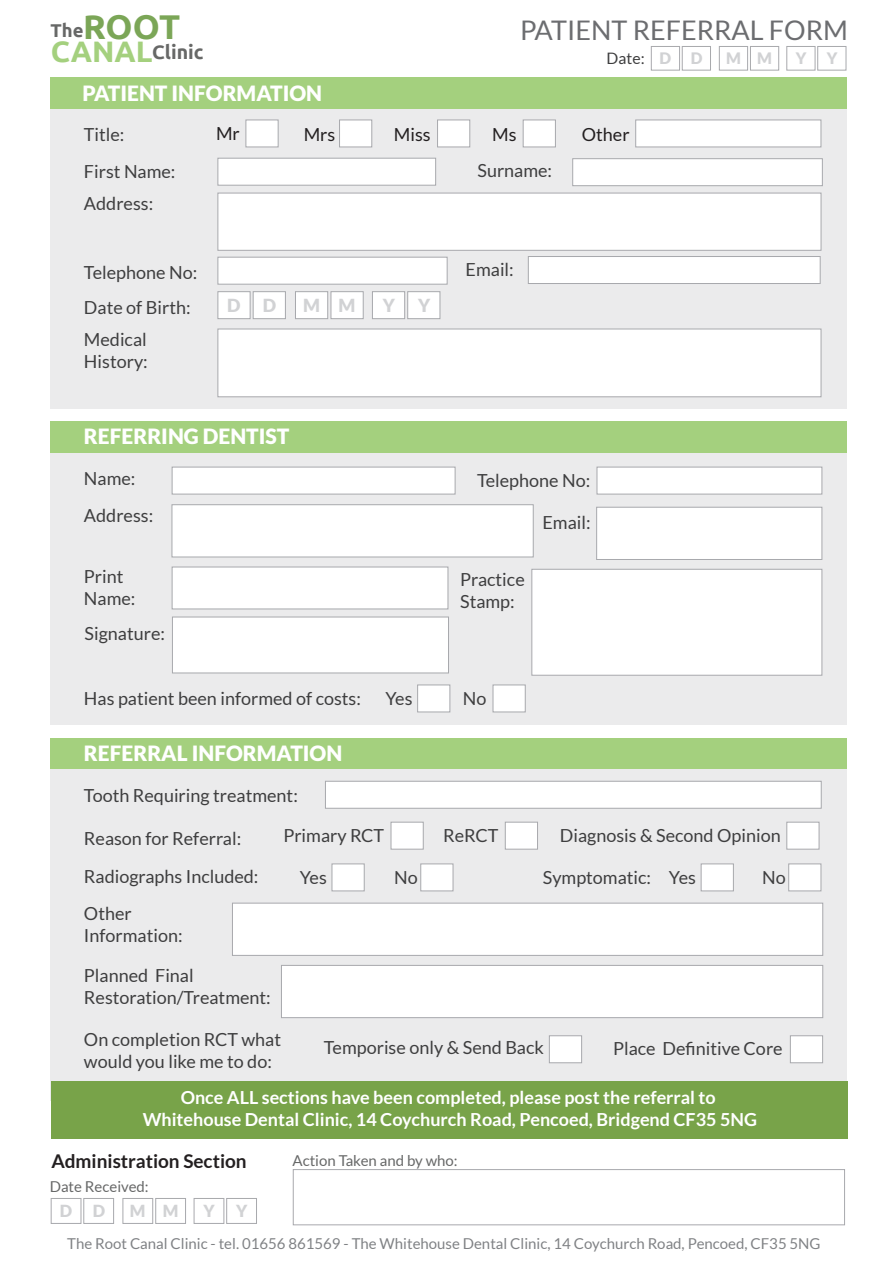
<style>
.page{position:relative;width:893px;height:1263px;background:#fff}
.page>*{position:absolute;margin:0;border:0;box-sizing:border-box;transform-origin:0 0}
.t1{font:700 34.35px "Ubuntu";color:#7ba657}
.t2{font:27px "Lato";color:#6c6d70}
.t3{font:900 21px "Lato";color:#fff}
.t4{font:700 19.5px "Ubuntu";color:#676867}
.t5{font:700 18.9px "Lato";color:#231f20}
.t6{font:18px/21.6px "Lato";color:#3e3e3f}
.t7{font:700 18px/21.6px "Lato";color:#fff;text-align:center}
.t8{font:18px "Lato";color:#231f20}
.t9{font:900 18px "Lato";color:#d1d2d4}
.t10{font:900 16.65px "Lato";color:#d1d2d4}
.t11{font:15.75px "Lato";color:#3e3e3f}
.t12{font:900 15.75px "Lato";color:#d1d2d4}
.t13{font:15px "Lato";color:#808285}
.t14{font:15px "Lato";color:#676868}
.s1{font-size:18.45px;color:#676867}
.s2{font-size:29.55px;color:#a4d07e}
.s3{font-weight:900;color:#d1d2d4}
</style>
<div class="page">
<div style="left:50px;top:77px;width:797px;height:32px;background:#a4d07e"></div>
<div style="left:50px;top:109px;width:797px;height:300px;background:#ebebec"></div>
<div style="left:50px;top:421px;width:797px;height:32px;background:#a4d07e"></div>
<div style="left:50px;top:453px;width:797px;height:272px;background:#ebebec"></div>
<div style="left:50px;top:738px;width:797px;height:32px;background:#a4d07e"></div>
<div style="left:50px;top:770px;width:797px;height:331px;background:#ebebec"></div>
<div style="left:51px;top:1081px;width:796px;height:57px;background:#78a349"></div>
<div style="left:246px;top:120px;width:33px;height:27px;background:#fff;border:1px solid #a8a9ad"></div>
<div style="left:339px;top:120px;width:33px;height:27px;background:#fff;border:1px solid #a8a9ad"></div>
<div style="left:437px;top:120px;width:33px;height:27px;background:#fff;border:1px solid #a8a9ad"></div>
<div style="left:523px;top:120px;width:33px;height:27px;background:#fff;border:1px solid #a8a9ad"></div>
<div style="left:635px;top:120px;width:186px;height:27px;background:#fff;border:1px solid #a8a9ad"></div>
<div style="left:217px;top:158px;width:219px;height:28px;background:#fff;border:1px solid #a8a9ad"></div>
<div style="left:572px;top:158px;width:251px;height:28px;background:#fff;border:1px solid #a8a9ad"></div>
<div style="left:217px;top:193px;width:604px;height:58px;background:#fff;border:1px solid #a8a9ad"></div>
<div style="left:528px;top:256px;width:292px;height:28px;background:#fff;border:1px solid #a8a9ad"></div>
<div style="left:217px;top:257px;width:230px;height:28px;background:#fff;border:1px solid #a8a9ad"></div>
<div style="left:217px;top:329px;width:604px;height:68px;background:#fff;border:1px solid #a8a9ad"></div>
<div style="left:172px;top:467px;width:283px;height:27px;background:#fff;border:1px solid #a8a9ad"></div>
<div style="left:597px;top:467px;width:225px;height:27px;background:#fff;border:1px solid #a8a9ad"></div>
<div style="left:172px;top:504px;width:362px;height:53px;background:#fff;border:1px solid #a8a9ad"></div>
<div style="left:172px;top:567px;width:276px;height:42px;background:#fff;border:1px solid #a8a9ad"></div>
<div style="left:172px;top:617px;width:277px;height:56px;background:#fff;border:1px solid #a8a9ad"></div>
<div style="left:417px;top:684px;width:33px;height:28px;background:#fff;border:1px solid #a8a9ad"></div>
<div style="left:493px;top:684px;width:33px;height:28px;background:#fff;border:1px solid #a8a9ad"></div>
<div style="left:325px;top:781px;width:497px;height:28px;background:#fff;border:1px solid #a8a9ad"></div>
<div style="left:391px;top:822px;width:33px;height:27px;background:#fff;border:1px solid #a8a9ad"></div>
<div style="left:505px;top:822px;width:33px;height:27px;background:#fff;border:1px solid #a8a9ad"></div>
<div style="left:786px;top:822px;width:33px;height:27px;background:#fff;border:1px solid #a8a9ad"></div>
<div style="left:332px;top:863px;width:33px;height:28px;background:#fff;border:1px solid #a8a9ad"></div>
<div style="left:420px;top:863px;width:33px;height:28px;background:#fff;border:1px solid #a8a9ad"></div>
<div style="left:701px;top:863px;width:33px;height:28px;background:#fff;border:1px solid #a8a9ad"></div>
<div style="left:788px;top:863px;width:33px;height:28px;background:#fff;border:1px solid #a8a9ad"></div>
<div style="left:232px;top:903px;width:591px;height:53px;background:#fff;border:1px solid #a8a9ad"></div>
<div style="left:281px;top:965px;width:542px;height:53px;background:#fff;border:1px solid #a8a9ad"></div>
<div style="left:790px;top:1035px;width:33px;height:28px;background:#fff;border:1px solid #a8a9ad"></div>
<div style="left:549px;top:1035px;width:33px;height:28px;background:#fff;border:1px solid #a8a9ad"></div>
<div style="left:293px;top:1169px;width:552px;height:56px;background:#fff;border:1px solid #a8a9ad"></div>
<div style="left:217px;top:291px;width:33px;height:28px;background:#fff;border:1px solid #a8a9ad"></div>
<div style="left:253px;top:291px;width:33px;height:28px;background:#fff;border:1px solid #a8a9ad"></div>
<div style="left:295px;top:291px;width:33px;height:28px;background:#fff;border:1px solid #a8a9ad"></div>
<div style="left:331px;top:291px;width:33px;height:28px;background:#fff;border:1px solid #a8a9ad"></div>
<div style="left:372px;top:291px;width:33px;height:28px;background:#fff;border:1px solid #a8a9ad"></div>
<div style="left:407px;top:291px;width:33px;height:28px;background:#fff;border:1px solid #a8a9ad"></div>
<div style="left:51px;top:1198px;width:30px;height:26px;background:#fff;border:1px solid #a8a9ad"></div>
<div style="left:83px;top:1198px;width:31px;height:26px;background:#fff;border:1px solid #a8a9ad"></div>
<div style="left:123px;top:1198px;width:30px;height:26px;background:#fff;border:1px solid #a8a9ad"></div>
<div style="left:155px;top:1198px;width:31px;height:26px;background:#fff;border:1px solid #a8a9ad"></div>
<div style="left:194px;top:1198px;width:30px;height:26px;background:#fff;border:1px solid #a8a9ad"></div>
<div style="left:226px;top:1198px;width:31px;height:26px;background:#fff;border:1px solid #a8a9ad"></div>
<div style="left:531px;top:569px;width:291px;height:107px;background:#fff;border:1px solid #a8a9ad"></div>
<div style="left:596px;top:507px;width:226px;height:53px;background:#fff;border:1px solid #a8a9ad"></div>
<div style="left:651px;top:46px;width:29px;height:24px;background:#fff;border:1px solid #a8a9ad"></div>
<div style="left:682px;top:46px;width:29px;height:24px;background:#fff;border:1px solid #a8a9ad"></div>
<div style="left:719px;top:46px;width:29px;height:24px;background:#fff;border:1px solid #a8a9ad"></div>
<div style="left:750px;top:46px;width:29px;height:24px;background:#fff;border:1px solid #a8a9ad"></div>
<div style="left:786px;top:46px;width:29px;height:24px;background:#fff;border:1px solid #a8a9ad"></div>
<div style="left:817px;top:46px;width:29px;height:24px;background:#fff;border:1px solid #a8a9ad"></div>
<h1 class="t1" style="left:51px;top:6px;width:131px"><span class="s1">The</span>ROOT</h1>
<p class="t4" style="left:51px;top:40px;width:154px"><span class="s2">CANAL</span>Clinic</p>
<h2 class="t2" style="left:520px;top:15px;width:329px">PATIENT REFERRAL FORM</h2>
<p class="t11" style="left:607px;top:49px;width:97px">Date: <span class="s3">D D</span></p>
<p class="t12" style="left:726px;top:49px;width:47px">M M</p>
<p class="t12" style="left:796px;top:49px;width:12px">Y</p>
<p class="t12" style="left:827px;top:49px;width:12px">Y</p>
<p class="t3" style="left:82px;top:81px;width:241px">PATIENT INFORMATION</p>
<p class="t6" style="left:84px;top:124px;width:42px">Title:</p>
<p class="t8" style="left:216px;top:124px;width:25px">Mr</p>
<p class="t8" style="left:304px;top:124px;width:33px">Mrs</p>
<p class="t8" style="left:394px;top:124px;width:38px">Miss</p>
<p class="t8" style="left:492px;top:124px;width:26px">Ms</p>
<p class="t8" style="left:582px;top:124px;width:49px">Other</p>
<p class="t6" style="left:84px;top:161px;width:93px">First Name:</p>
<p class="t6" style="left:477px;top:160px;width:76px">Surname:</p>
<p class="t6" style="left:84px;top:193px;width:71px">Address:</p>
<p class="t6" style="left:84px;top:262px;width:115px">Telephone No:</p>
<p class="t6" style="left:466px;top:259px;width:50px">Email:</p>
<p class="t6" style="left:84px;top:296px;width:108px">Date of Birth:</p>
<p class="t6" style="left:84px;top:329px;width:65px">Medical<br>History:</p>
<p class="t9" style="left:227px;top:295px;width:51px">D D</p>
<p class="t9" style="left:303px;top:295px;width:54px">M M</p>
<p class="t9" style="left:383px;top:295px;width:14px">Y</p>
<p class="t9" style="left:418px;top:295px;width:14px">Y</p>
<p class="t3" style="left:84px;top:424px;width:207px">REFERRING DENTIST</p>
<p class="t6" style="left:84px;top:468px;width:53px">Name:</p>
<p class="t6" style="left:477px;top:469px;width:115px">Telephone No:</p>
<p class="t6" style="left:84px;top:504px;width:71px">Address:</p>
<p class="t6" style="left:542px;top:511px;width:50px">Email:</p>
<p class="t6" style="left:84px;top:565px;width:53px">Print<br>Name:</p>
<p class="t6" style="left:85px;top:623px;width:82px">Signature:</p>
<p class="t6" style="left:460px;top:569px;width:66px">Practice<br>Stamp:</p>
<p class="t6" style="left:84px;top:688px;width:278px">Has patient been informed of costs:</p>
<p class="t6" style="left:385px;top:687px;width:29px">Yes</p>
<p class="t6" style="left:463px;top:687px;width:25px">No</p>
<p class="t3" style="left:84px;top:741px;width:260px">REFERRAL INFORMATION</p>
<p class="t6" style="left:84px;top:784px;width:215px">Tooth Requiring treatment:</p>
<p class="t6" style="left:84px;top:827px;width:159px">Reason for Referral:</p>
<p class="t6" style="left:283px;top:824px;width:102px">Primary RCT</p>
<p class="t6" style="left:443px;top:824px;width:57px">ReRCT</p>
<p class="t6" style="left:560px;top:824px;width:222px">Diagnosis &amp; Second Opinion</p>
<p class="t6" style="left:84px;top:865px;width:176px">Radiographs Included:</p>
<p class="t6" style="left:300px;top:866px;width:29px">Yes</p>
<p class="t6" style="left:394px;top:866px;width:25px">No</p>
<p class="t6" style="left:543px;top:867px;width:155px">Symptomatic: Yes</p>
<p class="t6" style="left:762px;top:866px;width:25px">No</p>
<p class="t6" style="left:84px;top:903px;width:100px">Other<br>Information:</p>
<p class="t6" style="left:84px;top:965px;width:188px">Planned Final<br>Restoration/Treatment:</p>
<p class="t6" style="left:84px;top:1029px;width:199px">On completion RCT what would you like me to do:</p>
<p class="t6" style="left:324px;top:1036px;width:222px">Temporise only &amp; Send Back</p>
<p class="t6" style="left:613px;top:1038px;width:171px">Place Definitive Core</p>
<p class="t7" style="left:143px;top:1086px;width:616px">Once ALL sections have been completed, please post the referral to<br>Whitehouse Dental Clinic, 14 Coychurch Road, Pencoed, Bridgend CF35 5NG</p>
<p class="t5" style="left:51px;top:1150px;width:197px">Administration Section</p>
<p class="t14" style="left:292px;top:1152px;width:167px">Action Taken and by who:</p>
<p class="t14" style="left:50px;top:1178px;width:100px">Date Received:</p>
<p class="t10" style="left:60px;top:1201px;width:47px">D D</p>
<p class="t10" style="left:130px;top:1201px;width:50px">M M</p>
<p class="t10" style="left:204px;top:1201px;width:13px">Y</p>
<p class="t10" style="left:236px;top:1201px;width:13px">Y</p>
<p class="t13" style="left:67px;top:1235px;width:755px">The Root Canal Clinic - tel. 01656 861569 - The Whitehouse Dental Clinic, 14 Coychurch Road, Pencoed, CF35 5NG</p>
</div>
